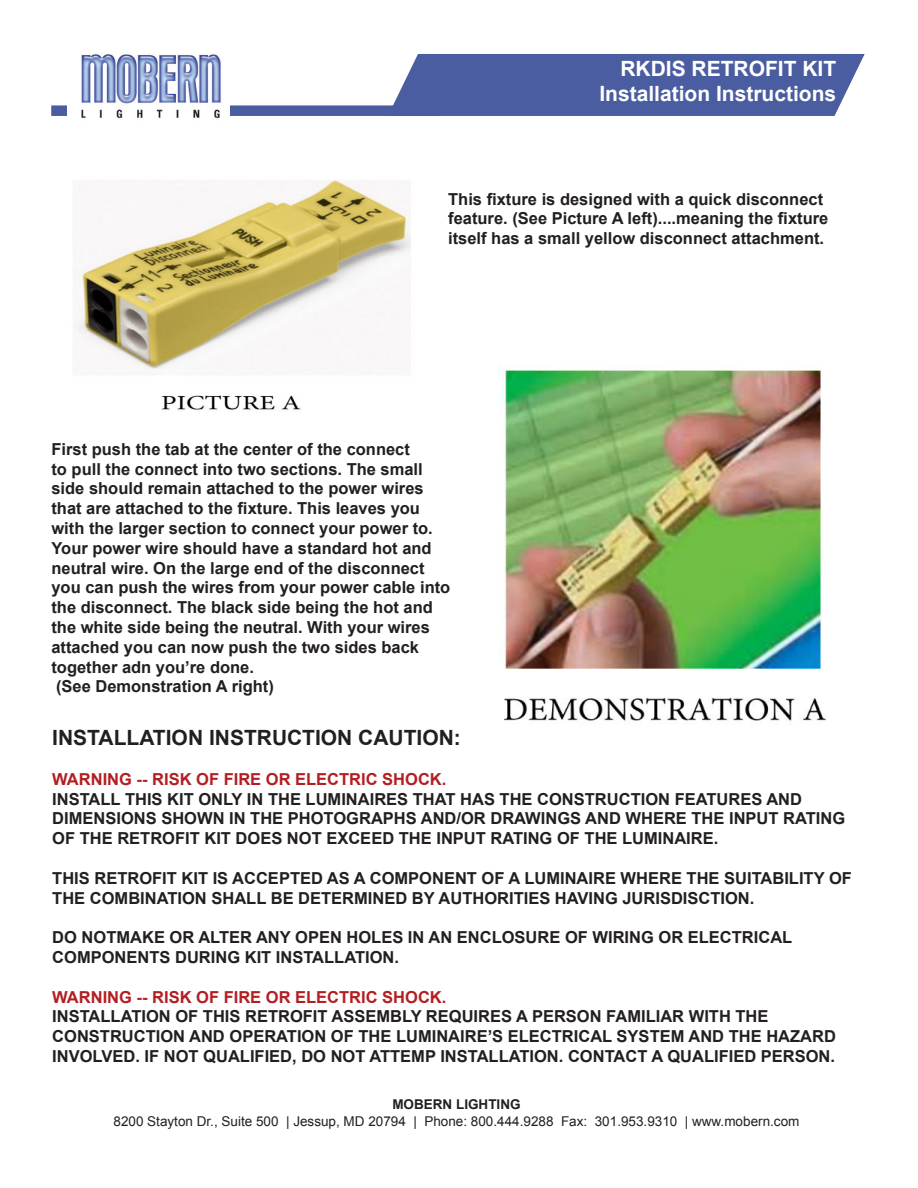
<style>
.page{position:relative;width:918px;height:1188px;background:#fff}
.page>*{position:absolute;margin:0;border:0;box-sizing:border-box;transform-origin:0 0}
.t1{font:700 21px/25.2px "Arial";color:#fff;text-align:right}
.t2{font:700 21px "Arial";color:#231f20}
.t3{font:700 16.5px/19.8px "Arial";color:#231f20}
.t4{font:700 16.5px "Arial";color:#b31e22}
.t5{font:13.5px "Arial";color:#231f20}
.t6{font:700 13.5px "Arial";color:#231f20}
</style>
<div class="page">
<div style="left:393px;top:54px;width:472px;height:62px;background:#4b5da1"></div>
<div style="left:51px;top:105px;width:389px;height:11px;background:#4b5da1"></div>
<img style="left:67px;top:54px;width:163px;height:65px">
<img style="left:73px;top:179px;width:338px;height:231px">
<img style="left:499px;top:365px;width:327px;height:356px">
<p class="t1" style="left:599px;top:56px;width:238px">RKDIS RETROFIT KIT<br>Installation Instructions</p>
<p class="t3" style="left:448px;top:189px;width:382px">This fixture is designed with a quick disconnect feature. (See Picture A left)....meaning the fixture itself has a small yellow disconnect attachment.</p>
<p class="t3" style="left:51px;top:440px;width:400px">First push the tab at the center of the connect<br>to pull the connect into two sections. The small side should remain attached to the power wires that are attached to the fixture. This leaves you with the larger section to connect your power to.<br>Your power wire should have a standard hot and neutral wire. On the large end of the disconnect you can push the wires from your power cable into the disconnect. The black side being the hot and the white side being the neutral. With your wires attached you can now push the two sides back together adn you’re done.<br>(See Demonstration A right)</p>
<p class="t2" style="left:52px;top:724px;width:410px">INSTALLATION INSTRUCTION CAUTION:</p>
<p class="t4" style="left:52px;top:768px;width:396px">WARNING -- RISK OF FIRE OR ELECTRIC SHOCK.</p>
<p class="t3" style="left:52px;top:789px;width:794px">INSTALL THIS KIT ONLY IN THE LUMINAIRES THAT HAS THE CONSTRUCTION FEATURES AND<br>DIMENSIONS SHOWN IN THE PHOTOGRAPHS AND/OR DRAWINGS AND WHERE THE INPUT RATING<br>OF THE RETROFIT KIT DOES NOT EXCEED THE INPUT RATING OF THE LUMINAIRE.</p>
<p class="t3" style="left:52px;top:869px;width:801px">THIS RETROFIT KIT IS ACCEPTED AS A COMPONENT OF A LUMINAIRE WHERE THE SUITABILITY OF<br>THE COMBINATION SHALL BE DETERMINED BY AUTHORITIES HAVING JURISDISCTION.</p>
<p class="t3" style="left:52px;top:928px;width:742px">DO NOTMAKE OR ALTER ANY OPEN HOLES IN AN ENCLOSURE OF WIRING OR ELECTRICAL<br>COMPONENTS DURING KIT INSTALLATION.</p>
<p class="t4" style="left:52px;top:986px;width:396px">WARNING -- RISK OF FIRE OR ELECTRIC SHOCK.</p>
<p class="t3" style="left:52px;top:1007px;width:785px">INSTALLATION OF THIS RETROFIT ASSEMBLY REQUIRES A PERSON FAMILIAR WITH THE<br>CONSTRUCTION AND OPERATION OF THE LUMINAIRE’S ELECTRICAL SYSTEM AND THE HAZARD<br>INVOLVED. IF NOT QUALIFIED, DO NOT ATTEMP INSTALLATION. CONTACT A QUALIFIED PERSON.</p>
<p class="t6" style="left:392px;top:1096px;width:130px">MOBERN LIGHTING</p>
<p class="t5" style="left:114px;top:1112px;width:687px">8200 Stayton Dr., Suite 500 | Jessup, MD 20794 | Phone: 800.444.9288 Fax: 301.953.9310 | www.mobern.com</p>
</div>
